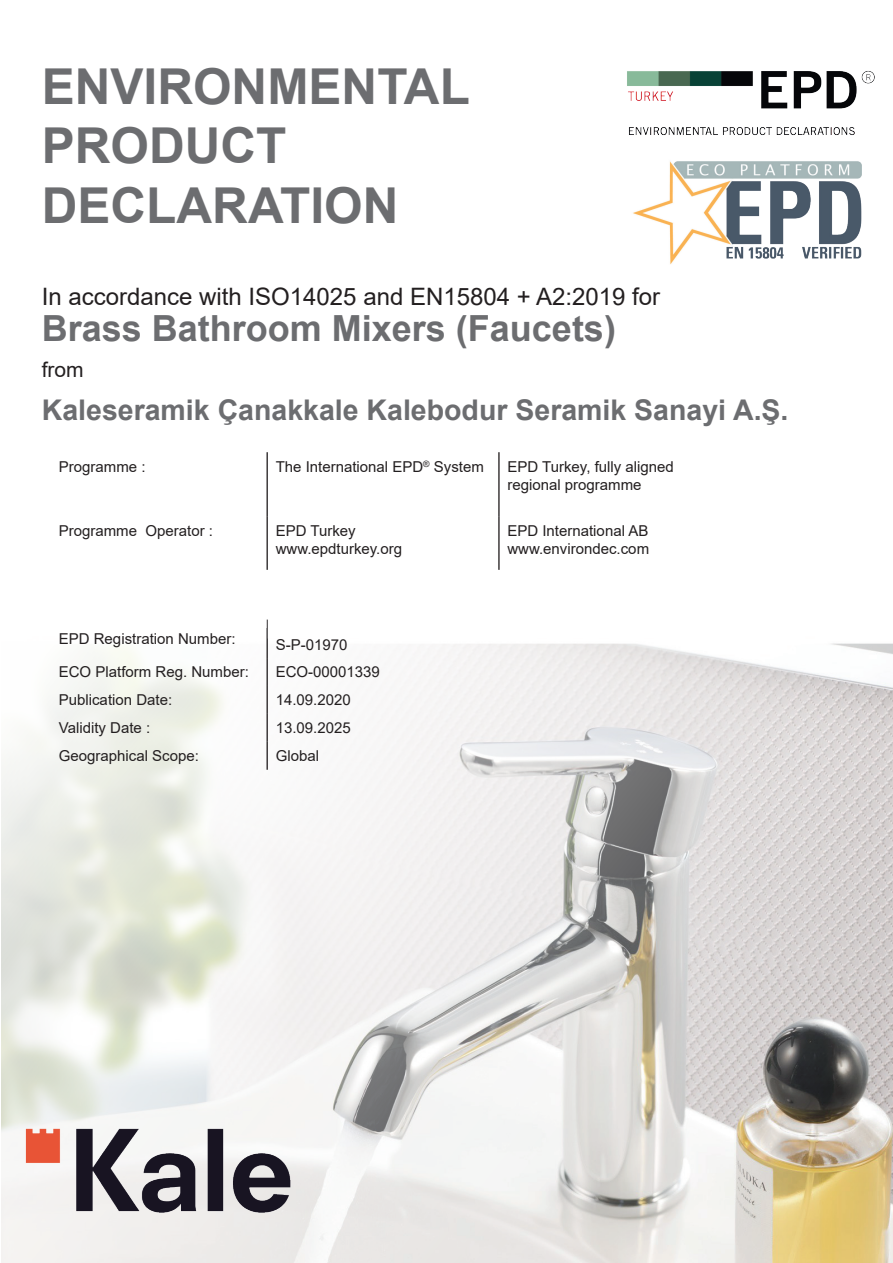
<style>
.page{position:relative;width:893px;height:1263px;background:#fff}
.page>*{position:absolute;margin:0;border:0;box-sizing:border-box;transform-origin:0 0}
.t1{font:700 49.5px/59.4px "Arial";color:#6c6d70}
.t2{font:700 36px "Arial";color:#6c6d70}
.t3{font:700 28.5px "Arial";color:#6c6d70}
.t4{font:24px "Arial";color:#231f20}
.t5{font:21px "Arial";color:#231f20}
.t6{font:15px/18px "Arial";color:#231f20}
</style>
<div class="page">
<img style="left:2px;top:629px;width:891px;height:634px">
<hr style="left:267px;top:452px;width:1px;height:64px;background:#231f20">
<hr style="left:498px;top:452px;width:2px;height:64px;background:#231f20">
<hr style="left:267px;top:516px;width:1px;height:103px;background:#231f20">
<hr style="left:498px;top:516px;width:2px;height:84px;background:#231f20">
<hr style="left:267px;top:619px;width:1px;height:39px;background:#231f20">
<svg style="left:267px;top:658px;width:1px;height:112px"></svg>
<div style="left:268px;top:600px;width:231px;height:39px;background:#fff"></div>
<div style="left:499px;top:600px;width:235px;height:39px;background:#fff"></div>
<img style="left:17px;top:1044px;width:282px;height:219px">
<img style="left:627px;top:70px;width:248px;height:65px">
<img style="left:633px;top:161px;width:229px;height:104px">
<div style="left:54px;top:570px;width:671px;height:49px;background:#fff"></div>
<h1 class="t1" style="left:42px;top:58px;width:430px">ENVIRONMENTAL<br>PRODUCT<br>DECLARATION</h1>
<h3 class="t4" style="left:42px;top:280px;width:620px">In accordance with ISO14025 and EN15804 + A2:2019 for</h3>
<h2 class="t2" style="left:42px;top:303px;width:576px">Brass Bathroom Mixers (Faucets)</h2>
<h3 class="t5" style="left:42px;top:355px;width:44px">from</h3>
<h3 class="t3" style="left:42px;top:390px;width:748px">Kaleseramik Çanakkale Kalebodur Seramik Sanayi A.Ş.</h3>
<p class="t6" style="left:59px;top:457px;width:88px">Programme :</p>
<p class="t6" style="left:276px;top:457px;width:210px">The International EPD<sup>®</sup> System</p>
<p class="t6" style="left:507px;top:457px;width:168px">EPD Turkey, fully aligned regional programme</p>
<p class="t6" style="left:59px;top:521px;width:156px">Programme Operator :</p>
<p class="t6" style="left:276px;top:521px;width:128px">EPD Turkey www.epdturkey.org</p>
<p class="t6" style="left:507px;top:521px;width:143px">EPD International AB www.environdec.com</p>
<p class="t6" style="left:59px;top:630px;width:178px">EPD Registration Number:</p>
<p class="t6" style="left:276px;top:635px;width:73px">S-P-01970</p>
<p class="t6" style="left:59px;top:663px;width:192px">ECO Platform Reg. Number:</p>
<p class="t6" style="left:276px;top:663px;width:106px">ECO-00001339</p>
<p class="t6" style="left:59px;top:691px;width:115px">Publication Date:</p>
<p class="t6" style="left:276px;top:691px;width:77px">14.09.2020</p>
<p class="t6" style="left:59px;top:719px;width:93px">Validity Date :</p>
<p class="t6" style="left:276px;top:719px;width:77px">13.09.2025</p>
<p class="t6" style="left:59px;top:747px;width:142px">Geographical Scope:</p>
<p class="t6" style="left:276px;top:747px;width:45px">Global</p>
</div>
